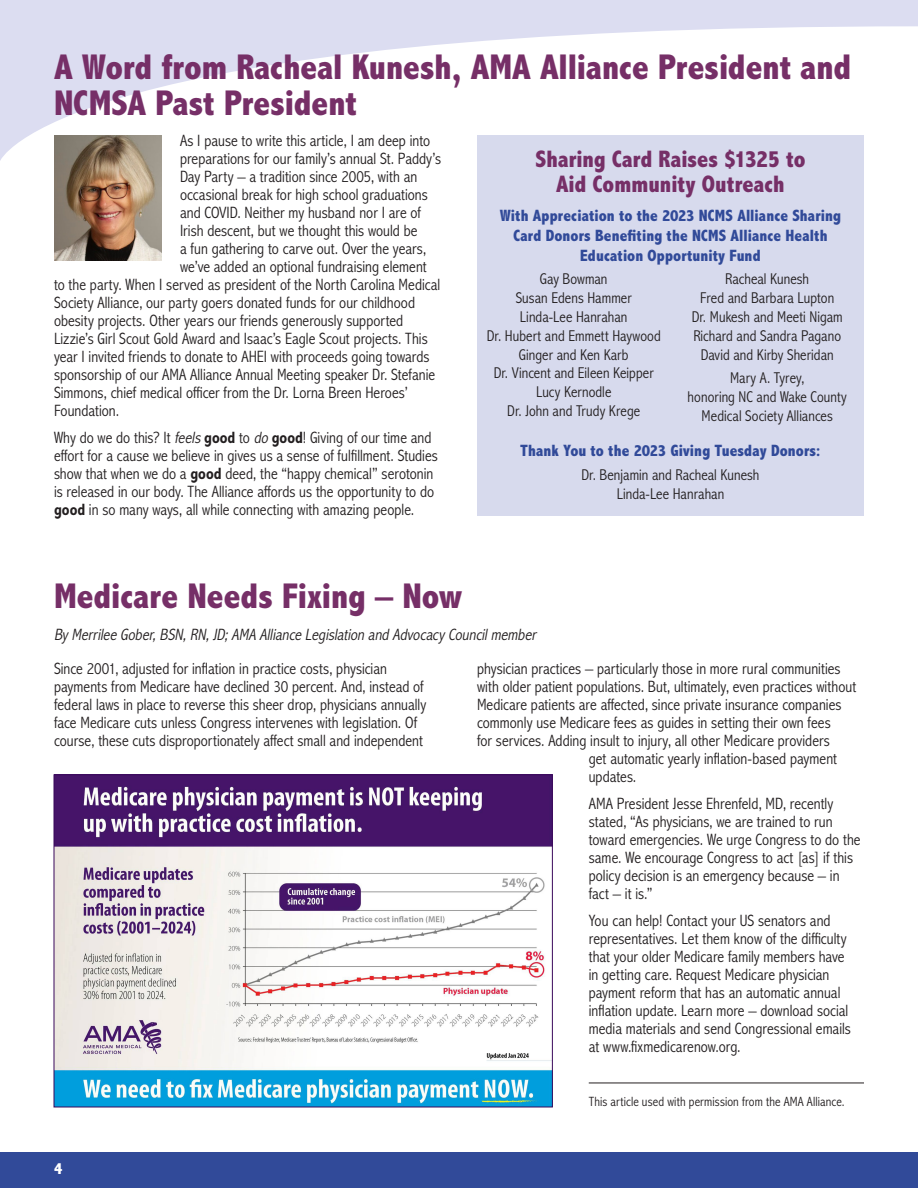
<style>
.page{position:relative;width:918px;height:1188px;background:#fff}
.page>*{position:absolute;margin:0;border:0;box-sizing:border-box;transform-origin:0 0}
.Head{font:800 condensed 36px/36px "Abadi MT Pro";color:#762f67}
.t1{font:800 condensed 24px/25.5px "Abadi MT Pro";color:#762f67;text-align:center}
.Body{font:300 condensed 16.5px/18px "Abadi MT Pro";color:#231f20}
.Sub_2{font:800 condensed 16.5px/19.8px "Abadi MT Pro";letter-spacing:.005em;color:#314a99;text-align:center}
.Byline{font:italic 300 condensed 16.5px "Abadi MT Pro";color:#231f20}
.t2{font:800 condensed 16.5px "Abadi MT Pro";color:#fff}
.Body-2{font:300 condensed 15.75px/18.9px "Abadi MT Pro";letter-spacing:.005em;color:#231f20;text-align:center}
.t3{font:300 condensed 13.5px "Abadi MT Pro";letter-spacing:.01em;color:#231f20}
.s1{font-style:italic}
.s2{font-weight:700}
</style>
<div class="page">
<div style="left:0;top:1152px;width:918px;height:36px;background:#314a99"></div>
<svg style="left:0;top:0;width:918px;height:161px"></svg>
<div style="left:477px;top:135px;width:387px;height:381px;background:#d7daed"></div>
<img style="left:54px;top:135px;width:108px;height:126px">
<hr style="left:589px;top:1083px;width:275px;height:1px;background:#231f20">
<img style="left:56px;top:776px;width:495px;height:329px">
<p class="Head" style="left:54px;top:50px;width:799px">A Word from Racheal Kunesh, AMA Alliance President and<br>NCMSA Past President</p>
<p class="Body" style="left:180px;top:132px;width:252px">As I pause to write this article, I am deep into</p>
<p class="Body" style="left:180px;top:150px;width:263px">preparations for our family’s annual St. Paddy’s</p>
<p class="Body" style="left:180px;top:168px;width:239px">Day Party – a tradition since 2005, with an</p>
<p class="Body" style="left:180px;top:186px;width:249px">occasional break for high school graduations</p>
<p class="Body" style="left:180px;top:204px;width:243px">and COVID. Neither my husband nor I are of</p>
<p class="Body" style="left:180px;top:222px;width:239px">Irish descent, but we thought this would be</p>
<p class="Body" style="left:180px;top:240px;width:248px">a fun gathering to carve out. Over the years,</p>
<p class="Body" style="left:180px;top:258px;width:248px">we’ve added an optional fundraising element</p>
<p class="Body" style="left:54px;top:276px;width:388px">to the party. When I served as president of the North Carolina Medical</p>
<p class="Body" style="left:54px;top:294px;width:363px">Society Alliance, our party goers donated funds for our childhood</p>
<p class="Body" style="left:54px;top:312px;width:351px">obesity projects. Other years our friends generously supported</p>
<p class="Body" style="left:54px;top:330px;width:375px">Lizzie’s Girl Scout Gold Award and Isaac’s Eagle Scout projects. This</p>
<p class="Body" style="left:54px;top:348px;width:377px">year I invited friends to donate to AHEI with proceeds going towards</p>
<p class="Body" style="left:54px;top:366px;width:383px">sponsorship of our AMA Alliance Annual Meeting speaker Dr. Stefanie</p>
<p class="Body" style="left:54px;top:384px;width:355px">Simmons, chief medical officer from the Dr. Lorna Breen Heroes’</p>
<p class="Body" style="left:54px;top:402px;width:67px">Foundation.</p>
<p class="Body" style="left:54px;top:429px;width:385px">Why do we do this? It <span class="s1">feels</span><span class="s2">good</span> to <span class="s1">do</span><span class="s2">good</span>! Giving of our time and effort for a cause we believe in gives us a sense of fulfillment. Studies show that when we do a <span class="s2">good</span> deed, the “happy chemical” serotonin is released in our body. The Alliance affords us the opportunity to do <span class="s2">good</span> in so many ways, all while connecting with amazing people.</p>
<p class="t1" style="left:536px;top:146px;width:271px">Sharing Card Raises $1325 to<br>Aid Community Outreach</p>
<p class="Sub_2" style="left:500px;top:206px;width:343px">With Appreciation to the 2023 NCMS Alliance Sharing<br>Card Donors Benefiting the NCMS Alliance Health<br>Education Opportunity Fund</p>
<p class="Body-2" style="left:540px;top:270px;width:69px">Gay Bowman</p>
<p class="Body-2" style="left:516px;top:289px;width:118px">Susan Edens Hammer</p>
<p class="Body-2" style="left:520px;top:307px;width:109px">Linda-Lee Hanrahan</p>
<p class="Body-2" style="left:487px;top:326px;width:176px">Dr. Hubert and Emmett Haywood</p>
<p class="Body-2" style="left:519px;top:345px;width:111px">Ginger and Ken Karb</p>
<p class="Body-2" style="left:494px;top:364px;width:162px">Dr. Vincent and Eileen Keipper</p>
<p class="Body-2" style="left:536px;top:383px;width:77px">Lucy Kernodle</p>
<p class="Body-2" style="left:507px;top:402px;width:134px">Dr. John and Trudy Krege</p>
<p class="Body-2" style="left:725px;top:270px;width:85px">Racheal Kunesh</p>
<p class="Body-2" style="left:700px;top:289px;width:136px">Fred and Barbara Lupton</p>
<p class="Body-2" style="left:692px;top:307px;width:153px">Dr. Mukesh and Meeti Nigam</p>
<p class="Body-2" style="left:693px;top:326px;width:149px">Richard and Sandra Pagano</p>
<p class="Body-2" style="left:701px;top:345px;width:135px">David and Kirby Sheridan</p>
<p class="Body-2" style="left:688px;top:369px;width:161px">Mary A. Tyrey,<br>honoring NC and Wake County<br>Medical Society Alliances</p>
<p class="Sub_2" style="left:520px;top:441px;width:302px">Thank You to the 2023 Giving Tuesday Donors:</p>
<p class="Body-2" style="left:581px;top:465px;width:180px">Dr. Benjamin and Racheal Kunesh<br>Linda-Lee Hanrahan</p>
<p class="Head" style="left:54px;top:579px;width:410px">Medicare Needs Fixing – Now</p>
<p class="Byline" style="left:54px;top:625px;width:487px">By Merrilee Gober,BSN,RN,JD;AMA Alliance Legislation and Advocacy Councilmember</p>
<p class="Body" style="left:54px;top:660px;width:374px">Since 2001, adjusted for inflation in practice costs, physician payments from Medicare have declined 30 percent. And, instead of federal laws in place to reverse this sheer drop, physicians annually face Medicare cuts unless Congress intervenes with legislation. Of course, these cuts disproportionately affect small and independent</p>
<p class="Body" style="left:477px;top:660px;width:365px">physician practices – particularly those in more rural communities</p>
<p class="Body" style="left:477px;top:678px;width:381px">with older patient populations. But, ultimately, even practices without</p>
<p class="Body" style="left:477px;top:696px;width:366px">Medicare patients are affected, since private insurance companies</p>
<p class="Body" style="left:477px;top:714px;width:355px">commonly use Medicare fees as guides in setting their own fees</p>
<p class="Body" style="left:477px;top:732px;width:354px">for services. Adding insult to injury, all other Medicare providers</p>
<p class="Body" style="left:589px;top:750px;width:250px">get automatic yearly inflation-based payment</p>
<p class="Body" style="left:589px;top:768px;width:49px">updates.</p>
<p class="Body" style="left:589px;top:795px;width:273px">AMA President Jesse Ehrenfeld, MD, recently stated, “As physicians, we are trained to run toward emergencies. We urge Congress to do the same. We encourage Congress to act [as] if this policy decision is an emergency because – in fact – it is.”</p>
<p class="Body" style="left:589px;top:912px;width:264px">You can help! Contact your US senators and representatives. Let them know of the difficulty that your older Medicare family members have in getting care. Request Medicare physician payment reform that has an automatic annual inflation update. Learn more – download social media materials and send Congressional emails at www.fixmedicarenow.org.</p>
<p class="t2" style="left:54px;top:1160px;width:10px">4</p>
<p class="t3" style="left:589px;top:1094px;width:257px">This article used with permission from the AMA Alliance.</p>
</div>
